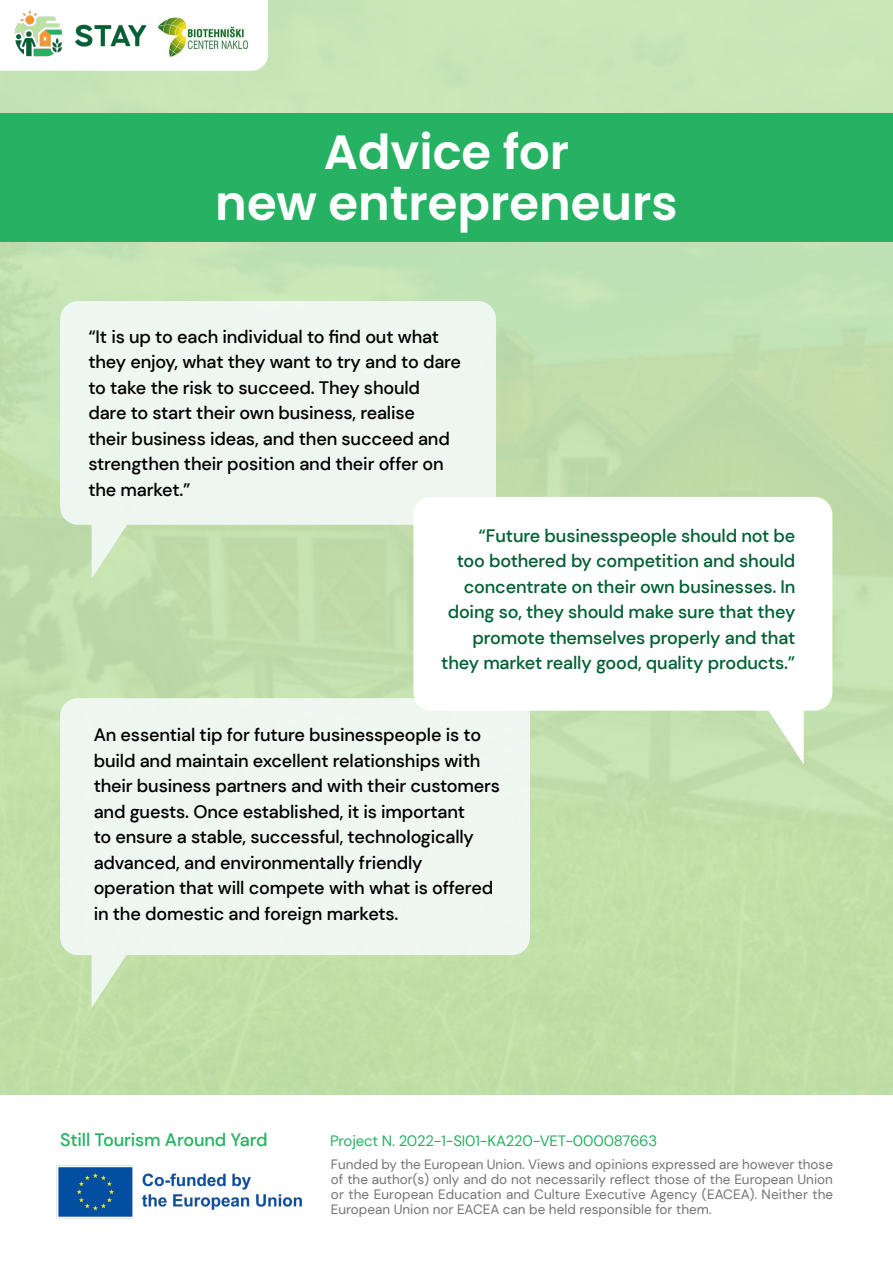
<style>
.page{position:relative;width:893px;height:1263px;background:#fff}
.page>*{position:absolute;margin:0;border:0;box-sizing:border-box;transform-origin:0 0}
.t1{font:600 48px/51px "Poppins";color:#fff;text-align:center}
.t2{font:500 18px/25.5px "DM Sans";letter-spacing:-.01em;color:#000}
.t3{font:500 18px/25.5px "DM Sans";letter-spacing:-.01em;color:#006034;text-align:right}
.t4{font:500 18px "DM Sans";letter-spacing:-.01em;color:#26b262}
.t5{font:15px "DM Sans";letter-spacing:-.01em;color:#26b262}
.t6{font:13.5px/15px "DM Sans";color:#737373;text-align:justify}
</style>
<div class="page">
<img style="left:0;top:0;width:892px;height:1095px">
<div style="left:0;top:114px;width:893px;height:128px;background:#26b262"></div>
<svg style="left:60px;top:301px;width:436px;height:278px;fill:#eff6f0"></svg>
<svg style="left:60px;top:698px;width:470px;height:310px;fill:#eff6f0"></svg>
<img style="left:56px;top:1165px;width:247px;height:54px">
<div style="left:413px;top:497px;width:419px;height:214px;background:#fff;border-radius:18px"></div>
<svg style="left:762px;top:710px;width:42px;height:54px"></svg>
<svg style="left:0;top:0;width:268px;height:71px"></svg>
<img style="left:158px;top:9px;width:94px;height:52px">
<img style="left:13px;top:9px;width:135px;height:51px">
<h1 class="t1" style="left:215px;top:127px;width:464px">Advice for<br>new entrepreneurs</h1>
<p class="t2" style="left:88px;top:324px;width:374px">“It is up to each individual to find out what they enjoy, what they want to try and to dare to take the risk to succeed. They should dare to start their own business, realise<br>their business ideas, and then succeed and strengthen their position and their offer on the market.”</p>
<p class="t3" style="left:441px;top:523px;width:356px">“Future businesspeople should not be<br>too bothered by competition and should concentrate on their own businesses. In doing so, they should make sure that they promote themselves properly and that they market really good, quality products.”</p>
<p class="t2" style="left:94px;top:722px;width:408px">An essential tip for future businesspeople is to build and maintain excellent relationships with their business partners and with their customers and guests. Once established, it is important<br>to ensure a stable, successful, technologically advanced, and environmentally friendly operation that will compete with what is offered in the domestic and foreign markets.</p>
<p class="t4" style="left:60px;top:1129px;width:209px">Still Tourism Around Yard</p>
<p class="t5" style="left:330px;top:1132px;width:329px">Project N. 2022-1-SI01-KA220-VET-000087663</p>
<p class="t6" style="left:331px;top:1157px;width:504px">Funded by the European Union. Views and opinions expressed are however those of the author(s) only and do not necessarily reflect those of the European Union or the European Education and Culture Executive Agency (EACEA). Neither the European Union nor EACEA can be held responsible for them.</p>
</div>
